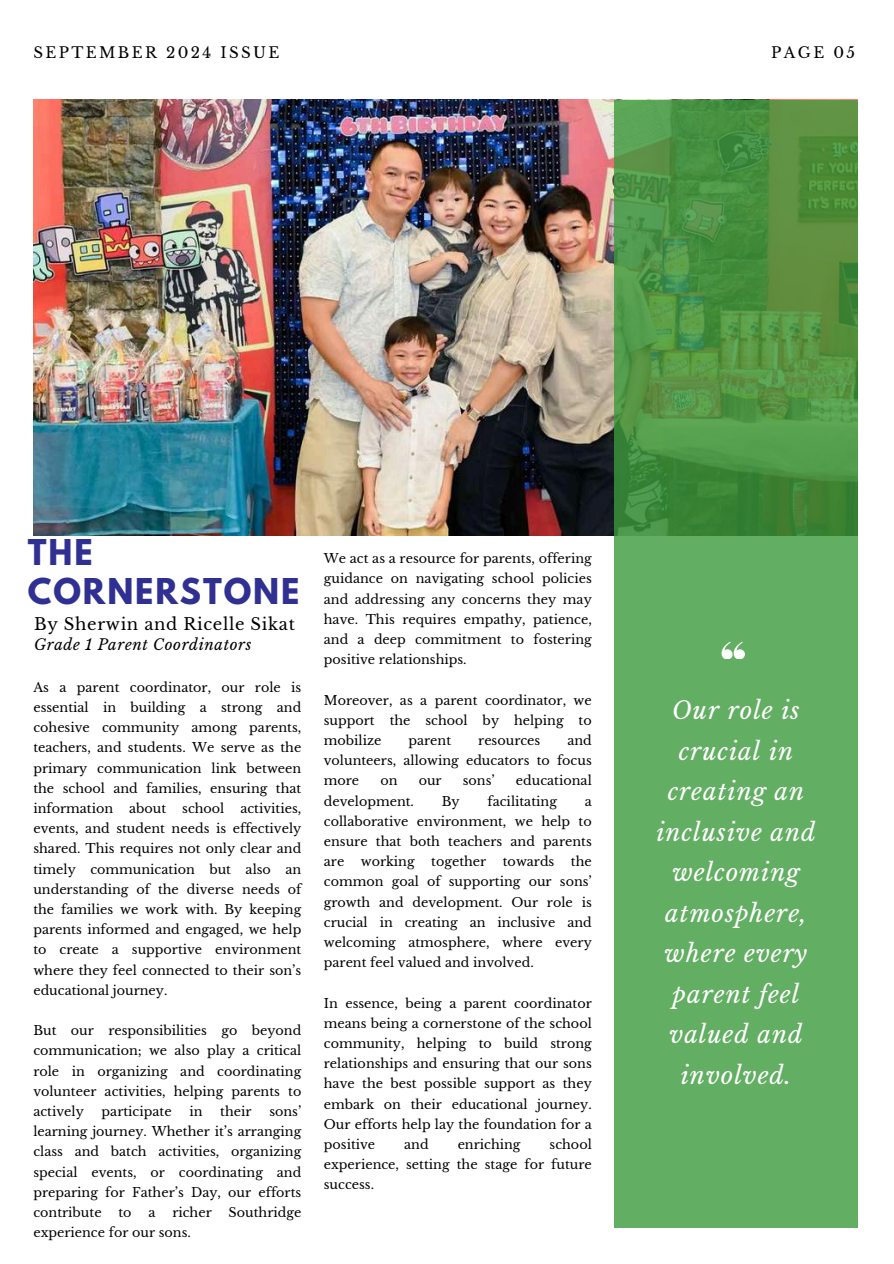
<style>
.page{position:relative;width:894px;height:1264px;background:#fff}
.page>*{position:absolute;margin:0;border:0;box-sizing:border-box;transform-origin:0 0}
.t1{font:700 31.5px/38.2px "League Spartan";letter-spacing:.06em;color:#2f3092}
.t2{font:italic 24px/40.5px "Libre Baskerville";letter-spacing:.04em;color:#fff;text-align:center}
.t3{font:16.5px "Libre Baskerville";letter-spacing:.04em;color:#000}
.t4{font:15px "Libre Baskerville";letter-spacing:.16em;color:#000}
.t5{font:italic 15px "Libre Baskerville";letter-spacing:.04em;color:#000}
.t6{font:12.75px/20.2px "Libre Baskerville";color:#000;text-align:justify}
</style>
<div class="page">
<img style="left:33px;top:100px;width:581px;height:435px">
<svg style="left:614px;top:100px;width:243px;height:1127px;background:#5aa355"></svg>
<svg style="left:721px;top:642px;width:23px;height:16px"></svg>
<p class="t4" style="left:33px;top:43px;width:247px">SEPTEMBER 2024 ISSUE</p>
<p class="t4" style="left:771px;top:43px;width:85px">PAGE 05</p>
<h1 class="t1" style="left:28px;top:537px;width:273px">THE<br>CORNERSTONE</h1>
<p class="t3" style="left:34px;top:613px;width:262px">By Sherwin and Ricelle Sikat</p>
<p class="t5" style="left:34px;top:635px;width:219px">Grade 1 Parent Coordinators</p>
<p class="t6" style="left:33px;top:677px;width:269px">As a parent coordinator, our role is essential in building a strong and cohesive community among parents, teachers, and students. We serve as the primary communication link between the school and families, ensuring that information about school activities, events, and student needs is effectively shared. This requires not only clear and timely communication but also an understanding of the diverse needs of the families we work with. By keeping parents informed and engaged, we help to create a supportive environment where they feel connected to their son’s educational journey.</p>
<p class="t6" style="left:33px;top:1020px;width:269px">But our responsibilities go beyond communication; we also play a critical role in organizing and coordinating volunteer activities, helping parents to actively</p>
<p class="t6" style="left:33px;top:1101px;width:269px;text-indent:236px">sons’ learning journey. Whether it’s arranging class and batch activities, organizing special events, or coordinating and preparing for Father’s Day, our efforts contribute</p>
<p class="t6" style="left:102px;top:1101px;width:71px">participate</p>
<p class="t6" style="left:189px;top:1101px;width:15px">in</p>
<p class="t6" style="left:220px;top:1101px;width:33px">their</p>
<p class="t6" style="left:118px;top:1202px;width:15px">to</p>
<p class="t6" style="left:148px;top:1202px;width:9px">a</p>
<p class="t6" style="left:172px;top:1202px;width:41px">richer</p>
<p class="t6" style="left:228px;top:1202px;width:74px">Southridge</p>
<p class="t6" style="left:33px;top:1222px;width:159px">experience for our sons.</p>
<p class="t6" style="left:324px;top:548px;width:269px">We act as a resource for parents, offering guidance on navigating school policies and addressing any concerns they may have. This requires empathy, patience, and a deep commitment to fostering positive relationships.</p>
<p class="t6" style="left:324px;top:690px;width:269px">Moreover, as a parent coordinator, we support the school by helping to mobilize</p>
<p class="t6" style="left:324px;top:730px;width:269px;text-indent:243px">and volunteers, allowing educators to focus more</p>
<p class="t6" style="left:408px;top:730px;width:44px">parent</p>
<p class="t6" style="left:478px;top:730px;width:64px">resources</p>
<p class="t6" style="left:380px;top:770px;width:19px">on</p>
<p class="t6" style="left:418px;top:770px;width:24px">our</p>
<p class="t6" style="left:462px;top:770px;width:33px">sons’</p>
<p class="t6" style="left:515px;top:770px;width:77px">educational</p>
<p class="t6" style="left:324px;top:791px;width:92px">development.</p>
<p class="t6" style="left:441px;top:791px;width:19px">By</p>
<p class="t6" style="left:487px;top:791px;width:71px">facilitating</p>
<p class="t6" style="left:324px;top:791px;width:269px;text-indent:261px">a collaborative environment, we help to ensure that both teachers and parents are</p>
<p class="t6" style="left:324px;top:851px;width:269px;text-indent:247px">the common goal of supporting our sons’ growth and development. Our role is crucial in creating an inclusive and welcoming atmosphere, where every parent feel valued and involved.</p>
<p class="t6" style="left:324px;top:993px;width:269px">In essence, being a parent coordinator means being a cornerstone of the school community, helping to build strong relationships and ensuring that our sons have the best possible support as they embark on their educational journey.<br>Our efforts help lay the foundation for a positive</p>
<p class="t6" style="left:361px;top:851px;width:55px">working</p>
<p class="t6" style="left:431px;top:851px;width:57px">together</p>
<p class="t6" style="left:502px;top:851px;width:53px">towards</p>
<p class="t6" style="left:324px;top:1134px;width:269px;text-indent:226px">school experience, setting the stage for future success.</p>
<p class="t6" style="left:404px;top:1134px;width:26px">and</p>
<p class="t6" style="left:457px;top:1134px;width:64px">enriching</p>
<h2 class="t2" style="left:656px;top:690px;width:161px">Our role is crucial in creating an inclusive and welcoming atmosphere, where every parent feel valued and involved.</h2>
</div>
